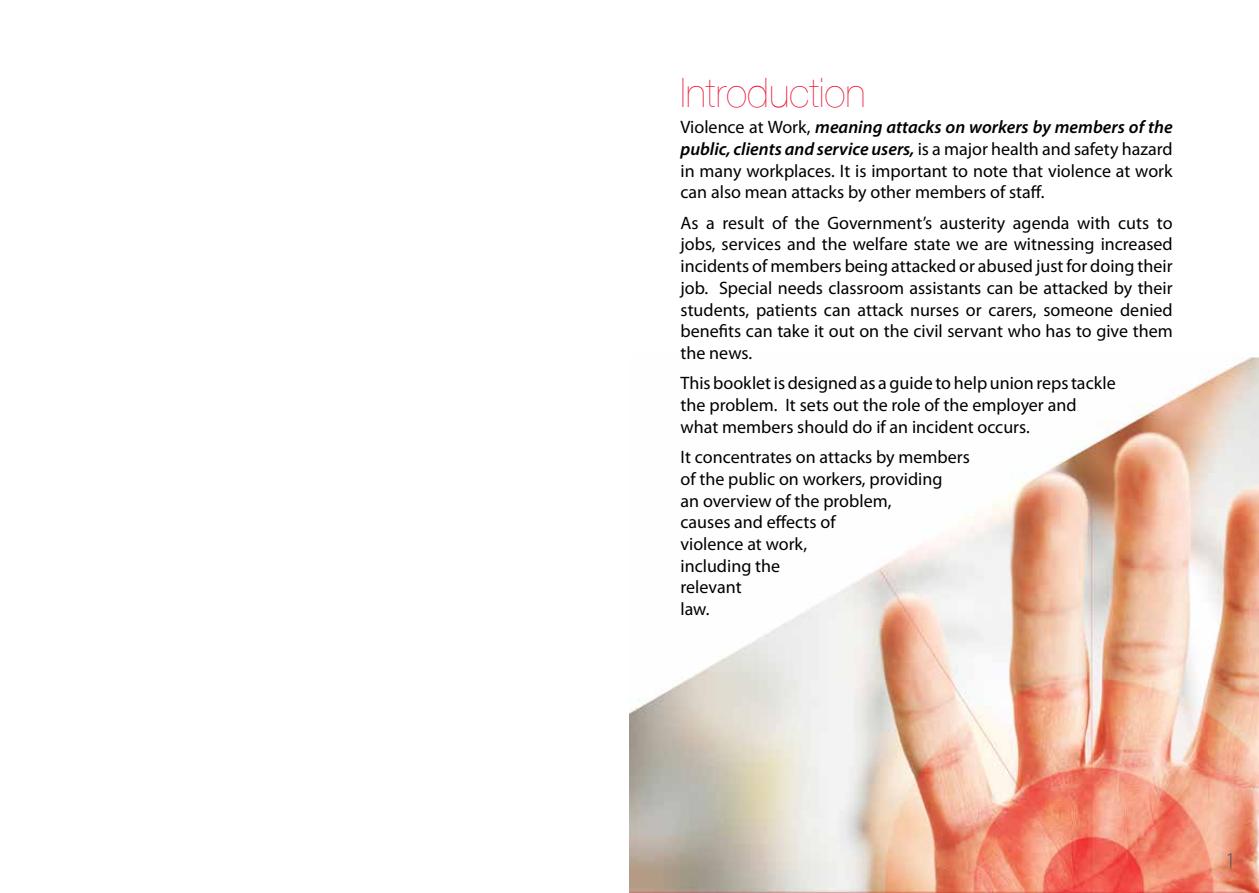
<style>
.page{position:relative;width:1259px;height:893px;background:#fff}
.page>*{position:absolute;margin:0;border:0;box-sizing:border-box;transform-origin:0 0}
.t1{font:200 40.5px "Helvetica Neue";color:#ed1a3b}
.t2{font:300 22.5px "Myriad Pro";color:#58595b}
.t3{font:18px/21.8px "Myriad Pro";color:#000;text-align:justify}
.s1{font-weight:600;font-style:italic}
</style>
<div class="page">
<img style="left:629px;top:357px;width:630px;height:536px">
<h1 class="t1" style="left:680px;top:61px;width:187px">Introduction</h1>
<p class="t3" style="left:680px;top:116px;width:494px">Violence at Work, <span class="s1">meaning attacks on workers by members of the public, clients and service users,</span> is a major health and safety hazard in many workplaces. It is important to note that violence at work can also mean attacks by other members of staff.</p>
<p class="t3" style="left:680px;top:211px;width:494px">As a result of the Government’s austerity agenda with cuts to jobs, services and the welfare state we are witnessing increased incidents of members being attacked or abused just for doing their job. Special needs classroom assistants can be attacked by their students, patients can attack nurses or carers, someone denied benefits can take it out on the civil servant who has to give them the news.</p>
<p class="t3" style="left:680px;top:372px;width:437px;text-align:left">This booklet is designed as a guide to help union reps tackle the problem. It sets out the role of the employer and what members should do if an incident occurs.</p>
<p class="t3" style="left:680px;top:446px;width:291px;text-align:left">It concentrates on attacks by members of the public on workers, providing<br>an overview of the problem,<br>causes and effects of<br>violence at work,<br>including the<br>relevant<br>law.</p>
<p class="t2" style="left:1225px;top:847px;width:12px">1</p>
</div>
